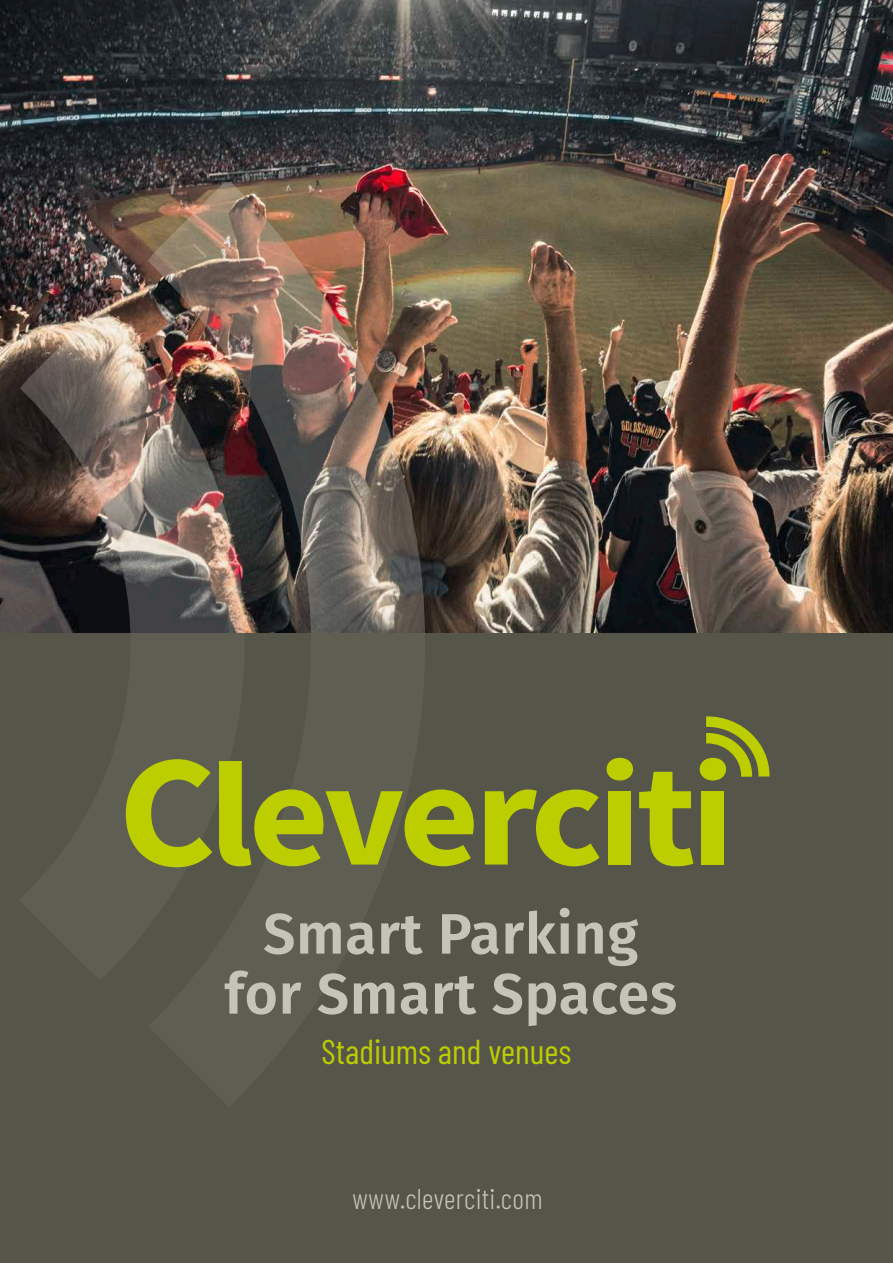
<style>
.page{position:relative;width:893px;height:1263px;background:#56554a}
.page>*{position:absolute;margin:0;border:0;box-sizing:border-box;transform-origin:0 0}
.t1{font:600 57px/60px "Fira Sans";letter-spacing:.015em;color:#c5c4b9;text-align:center}
.t2{font:34.5px "Barlow Condensed";color:#bcce00}
.t3{font:300 28.5px "Barlow Condensed";letter-spacing:.01em;color:#c5c4b9}
</style>
<div class="page">
<img style="left:0;top:0;width:893px;height:633px">
<svg style="left:706px;top:716px;width:63px;height:61px"></svg>
<svg style="left:126px;top:759px;width:86px;height:108px"></svg>
<svg style="left:219px;top:761px;width:255px;height:105px"></svg>
<svg style="left:485px;top:789px;width:114px;height:77px"></svg>
<div style="left:607px;top:758px;width:26px;height:22px;background:#bcce00;border-radius:50%"></div>
<div style="left:608px;top:791px;width:23px;height:73px;background:#bcce00"></div>
<svg style="left:639px;top:772px;width:54px;height:94px"></svg>
<div style="left:701px;top:791px;width:23px;height:73px;background:#bcce00"></div>
<div style="left:700px;top:758px;width:26px;height:22px;background:#bcce00;border-radius:50%"></div>
<img style="left:19px;top:307px;width:129px;height:326px">
<img style="left:148px;top:183px;width:340px;height:450px">
<svg style="left:13px;top:487px;width:6px;height:146px"></svg>
<p class="t1" style="left:224px;top:900px;width:454px">Smart Parking for Smart Spaces</p>
<p class="t2" style="left:322px;top:1027px;width:251px">Stadiums and venues</p>
<p class="t3" style="left:352px;top:1178px;width:192px">www.cleverciti.com</p>
</div>
